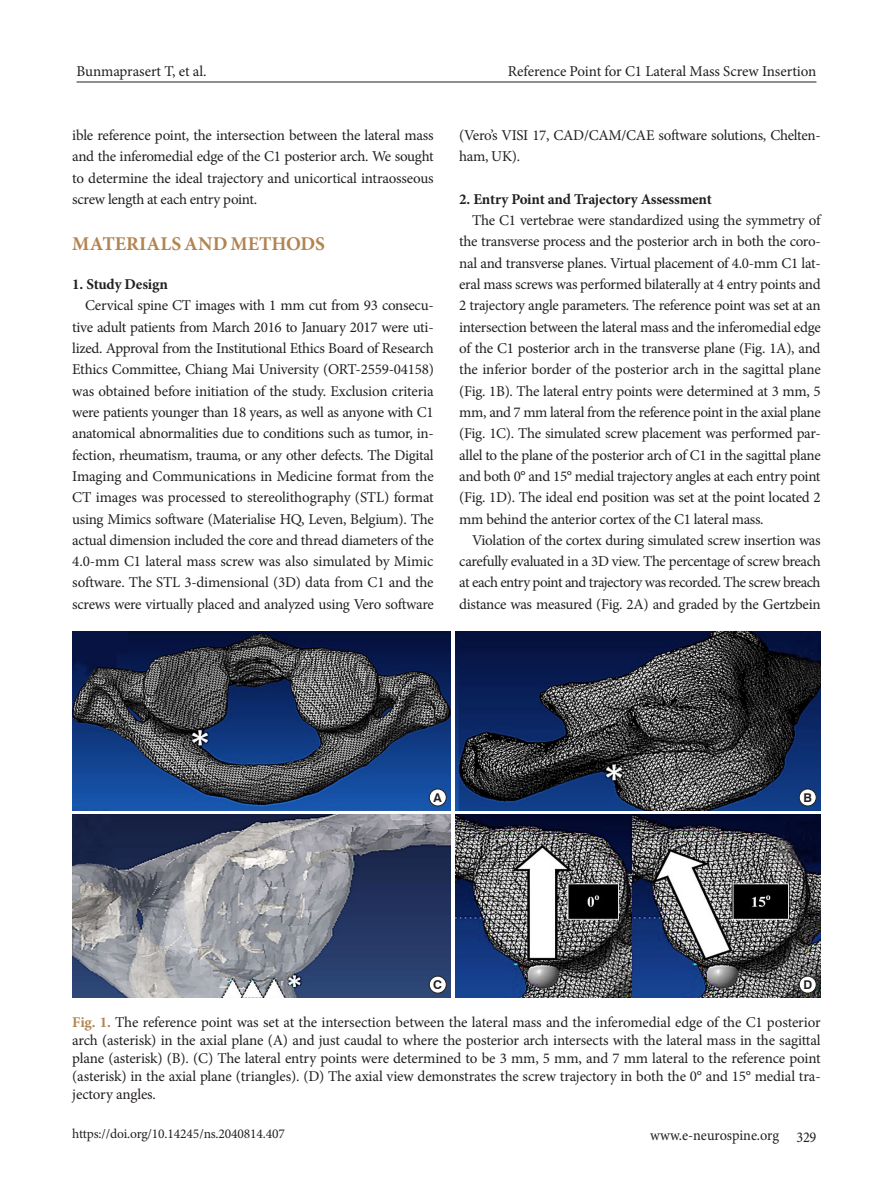
<style>
.page{position:relative;width:893px;height:1191px;background:#fff}
.page>*{position:absolute;margin:0;border:0;box-sizing:border-box;transform-origin:0 0}
.대제목{font:700 19.5px "Minion Pro";color:#b28450}
.본문{font:15px/21.3px "Minion Pro";letter-spacing:-.02em;color:#231f20;text-align:justify}
.표그림캡션{font:15px/18px "Minion Pro";letter-spacing:-.01em;color:#231f20;text-align:justify}
.중제목{font:700 15px "Minion Pro";letter-spacing:-.01em;color:#231f20}
.본문-2{font:15px "Minion Pro";letter-spacing:-.02em;color:#231f20;scale:.95 1}
.doi_번호{font:13.5px "Minion Pro";letter-spacing:-.01em;color:#231f20}
.t1{font:700 12.15px "Swiss 721 BT";color:#231f20}
.s1{font-weight:700;color:#b28450}
</style>
<div class="page">
<hr style="left:77px;top:82px;width:739px;height:1px;background:#231f20">
<img style="left:455px;top:814px;width:366px;height:183px">
<img style="left:72px;top:814px;width:379px;height:183px">
<img style="left:455px;top:632px;width:366px;height:178px">
<img style="left:72px;top:632px;width:379px;height:178px">
<div style="left:429px;top:789px;width:17px;height:17px;background:#fff;border-radius:50%"></div>
<div style="left:429px;top:788px;width:17px;height:18px;border:1px solid #231f20;border-radius:50%"></div>
<div style="left:799px;top:789px;width:17px;height:17px;background:#fff;border-radius:50%"></div>
<div style="left:799px;top:788px;width:17px;height:18px;border:1px solid #231f20;border-radius:50%"></div>
<div style="left:429px;top:976px;width:17px;height:17px;background:#fff;border-radius:50%"></div>
<div style="left:429px;top:976px;width:17px;height:17px;border:1px solid #231f20;border-radius:50%"></div>
<div style="left:799px;top:976px;width:17px;height:17px;background:#fff;border-radius:50%"></div>
<div style="left:799px;top:976px;width:17px;height:17px;border:1px solid #231f20;border-radius:50%"></div>
<p class="본문" style="left:77px;top:61px;width:132px">Bunmaprasert T, et al.</p>
<p class="본문" style="left:508px;top:61px;width:310px">Reference Point for C1 Lateral Mass Screw Insertion</p>
<p class="본문" style="left:72px;top:125px;width:363px">ible reference point, the intersection between the lateral mass and the inferomedial edge of the C1 posterior arch. We sought to determine the ideal trajectory and unicortical intraosseous screw length at each entry point.</p>
<p class="대제목" style="left:72px;top:230px;width:254px">MATERIALS AND METHODS</p>
<p class="중제목" style="left:72px;top:274px;width:97px">1. Study Design</p>
<p class="본문" style="left:72px;top:295px;width:363px;text-indent:13px">Cervical spine CT images with 1 mm cut from 93 consecu&shy;tive adult patients from March 2016 to January 2017 were uti&shy;lized. Approval from the Institutional Ethics Board of Research Ethics Committee, Chiang Mai University (ORT-2559-04158) was obtained before initiation of the study. Exclusion criteria were patients younger than 18 years, as well as anyone with C1 anatomical abnormalities due to conditions such as tumor, in&shy;fection, rheumatism, trauma, or any other defects. The Digital Imaging and Communications in Medicine format from the CT images was processed to stereolithography (STL) format using Mimics software (Materialise HQ, Leven, Belgium). The actual dimension included the core and thread diameters of the 4.0-mm C1 lateral mass screw was also simulated by Mimic software. The STL 3-dimensional (3D) data from C1 and the screws were virtually placed and analyzed using Vero software</p>
<p class="본문" style="left:459px;top:125px;width:363px">(Vero’s VISI 17, CAD/CAM/CAE software solutions, Chelten&shy;ham, UK).</p>
<p class="중제목" style="left:459px;top:188px;width:254px">2. Entry Point and Trajectory Assessment</p>
<p class="본문" style="left:459px;top:210px;width:363px;text-indent:13px">The C1 vertebrae were standardized using the symmetry of the transverse process and the posterior arch in both the coro&shy;nal and transverse planes. Virtual placement of 4.0-mm C1 lat&shy;eral mass screws was performed bilaterally at 4 entry points and 2 trajectory angle parameters. The reference point was set at an intersection between the lateral mass and the inferomedial edge of the C1 posterior arch in the transverse plane (Fig. 1A), and the inferior border of the posterior arch in the sagittal plane (Fig. 1B). The lateral entry points were determined at 3 mm, 5 mm, and 7 mm lateral from the reference point in the axial plane (Fig. 1C). The simulated screw placement was performed par&shy;allel to the plane of the posterior arch of C1 in the sagittal plane and both 0° and 15° medial trajectory angles at each entry point (Fig. 1D). The ideal end position was set at the point located 2 mm behind the anterior cortex of the C1 lateral mass.</p>
<p class="본문" style="left:459px;top:529px;width:363px;text-indent:13px">Violation of the cortex during simulated screw insertion was carefully evaluated in a 3D view. The percentage of screw breach at each entry point and trajectory was recorded. The screw breach distance was measured (Fig. 2A) and graded by the Gertzbein</p>
<p class="t1" style="left:434px;top:790px;width:10px">A</p>
<p class="t1" style="left:803px;top:790px;width:10px">B</p>
<p class="t1" style="left:433px;top:977px;width:10px">C</p>
<p class="t1" style="left:803px;top:977px;width:10px">D</p>
<p class="표그림캡션" style="left:72px;top:1013px;width:750px"><span class="s1">Fig. 1.</span> The reference point was set at the intersection between the lateral mass and the inferomedial edge of the C1 posterior arch (asterisk) in the axial plane (A) and just caudal to where the posterior arch intersects with the lateral mass in the sagittal plane (asterisk) (B). (C) The lateral entry points were determined to be 3 mm, 5 mm, and 7 mm lateral to the reference point (asterisk) in the axial plane (triangles). (D) The axial view demonstrates the screw trajectory in both the 0° and 15° medial tra&shy;jectory angles.</p>
<p class="doi_번호" style="left:72px;top:1124px;width:214px">https://doi.org/10.14245/ns.2040814.407</p>
<p class="본문-2" style="left:650px;top:1125px;width:176px">www.e-neurospine.org 329</p>
</div>
